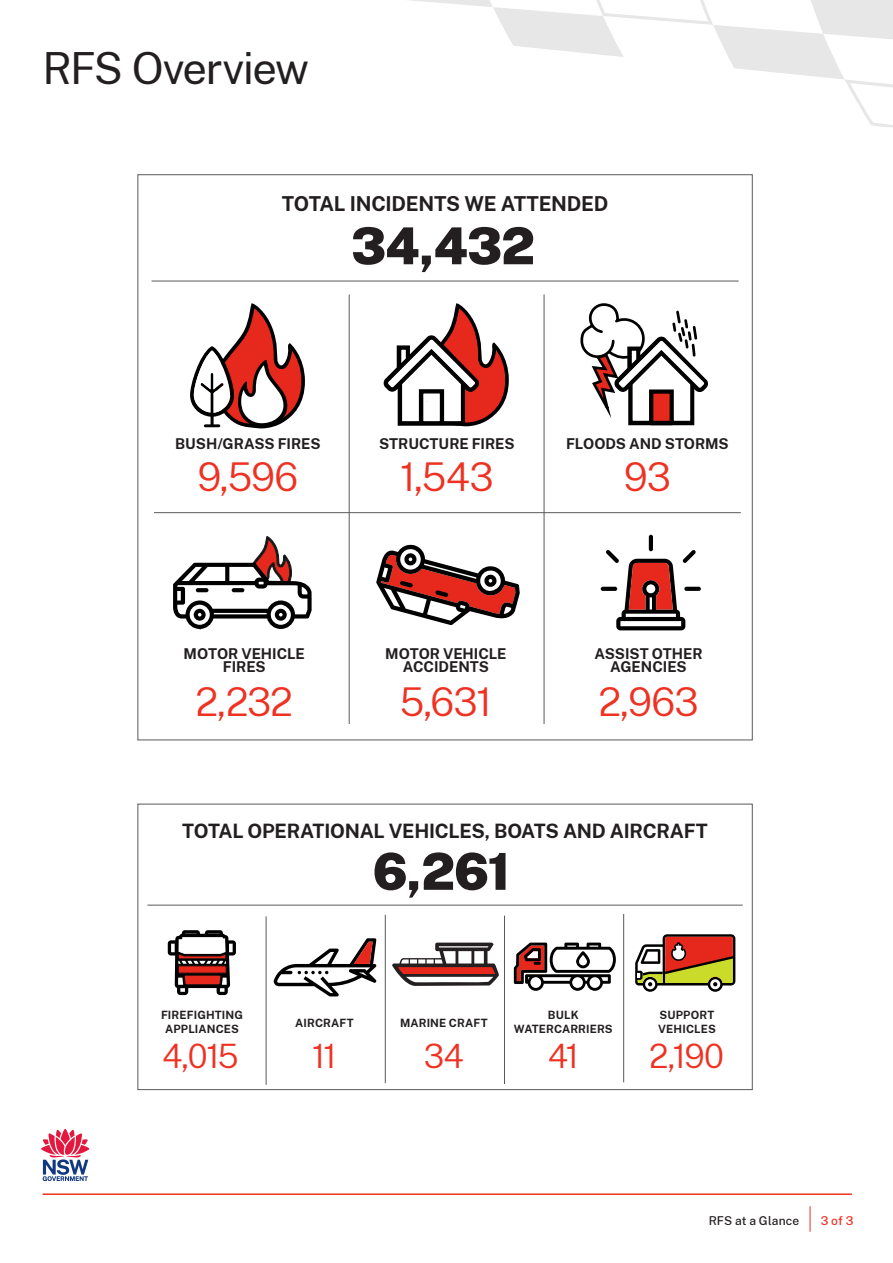
<style>
.page{position:relative;width:893px;height:1263px;background:#fff}
.page>*{position:absolute;margin:0;border:0;box-sizing:border-box;transform-origin:0 0}
.Sustainability{font:900 51px "Public Sans";letter-spacing:-.03em;color:#231f20}
.Page_Head{font:43.5px "Public Sans";letter-spacing:-.035em;color:#231f20}
.Sustainability-2{font:300 39px "Public Sans";letter-spacing:-.025em;color:#ef3122}
.Sustainability-3{font:300 33px "Public Sans";letter-spacing:-.05em;color:#ef3122}
.Icon_Caption{font:700 20.25px "Public Sans";letter-spacing:-.015em;color:#231f20}
.Icon_Caption-2{font:700 19.5px "Public Sans";letter-spacing:-.015em;color:#231f20}
.Icon_Caption-3{font:700 14.7px/13.5px "Public Sans";letter-spacing:-.005em;color:#231f20;text-align:center}
.t1{font:500 12px "Public Sans";letter-spacing:.01em;color:#231f20}
.t2{font:500 12px "Public Sans";color:#ef3122}
.Icon_Caption-4{font:700 11.25px/13.5px "Public Sans";letter-spacing:.01em;color:#231f20;text-align:center}
</style>
<div class="page">
<svg style="left:810px;top:1206px;width:1px;height:26px"></svg>
<div style="left:137px;top:804px;width:616px;height:286px;border:1px solid #575a5b"></div>
<hr style="left:43px;top:1193px;width:809px;height:2px;background:#ef3122">
<svg style="left:41px;top:1129px;width:48px;height:52px"></svg>
<svg style="left:635px;top:934px;width:100px;height:58px"></svg>
<hr style="left:349px;top:294px;width:1px;height:430px;background:#575a5b">
<hr style="left:544px;top:294px;width:1px;height:430px;background:#575a5b">
<hr style="left:154px;top:512px;width:587px;height:1px;background:#575a5b">
<hr style="left:266px;top:916px;width:1px;height:169px;background:#575a5b">
<hr style="left:385px;top:915px;width:1px;height:168px;background:#575a5b">
<hr style="left:504px;top:915px;width:1px;height:169px;background:#575a5b">
<hr style="left:623px;top:914px;width:1px;height:168px;background:#575a5b">
<hr style="left:152px;top:281px;width:587px;height:1px;background:#575a5b">
<hr style="left:147px;top:905px;width:596px;height:1px;background:#575a5b">
<svg style="left:274px;top:938px;width:102px;height:58px"></svg>
<hr style="left:649px;top:535px;width:4px;height:16px;background:#000;border-radius:2px">
<svg style="left:684px;top:587px;width:17px;height:4px"></svg>
<svg style="left:601px;top:587px;width:16px;height:4px"></svg>
<svg style="left:606px;top:550px;width:90px;height:80px"></svg>
<svg style="left:514px;top:942px;width:102px;height:49px"></svg>
<svg style="left:376px;top:544px;width:144px;height:81px"></svg>
<svg style="left:168px;top:930px;width:68px;height:65px"></svg>
<div style="left:178px;top:966px;width:48px;height:7px;background:#e6291c"></div>
<div style="left:178px;top:965px;width:49px;height:8px;border:1px solid #000"></div>
<svg style="left:580px;top:303px;width:128px;height:123px"></svg>
<svg style="left:190px;top:303px;width:115px;height:125px"></svg>
<svg style="left:383px;top:303px;width:126px;height:123px"></svg>
<svg style="left:173px;top:536px;width:139px;height:93px"></svg>
<svg style="left:232px;top:588px;width:12px;height:4px"></svg>
<svg style="left:196px;top:588px;width:12px;height:4px"></svg>
<svg style="left:392px;top:942px;width:107px;height:44px"></svg>
<svg style="left:410px;top:0;width:483px;height:127px"></svg>
<h2 class="Page_Head" style="left:43px;top:38px;width:268px">RFS Overview</h2>
<p class="Icon_Caption" style="left:282px;top:188px;width:328px">TOTAL INCIDENTS WE ATTENDED</p>
<p class="Sustainability" style="left:351px;top:206px;width:186px">34,432</p>
<p class="Icon_Caption-3" style="left:175px;top:436px;width:147px">BUSH/GRASS FIRES</p>
<p class="Sustainability-2" style="left:198px;top:450px;width:102px">9,596</p>
<p class="Icon_Caption-3" style="left:379px;top:436px;width:137px">STRUCTURE FIRES</p>
<p class="Sustainability-2" style="left:400px;top:450px;width:95px">1,543</p>
<p class="Icon_Caption-3" style="left:566px;top:436px;width:164px">FLOODS AND STORMS</p>
<p class="Sustainability-2" style="left:624px;top:450px;width:48px">93</p>
<p class="Icon_Caption-3" style="left:184px;top:646px;width:123px">MOTOR VEHICLE<br>FIRES</p>
<p class="Icon_Caption-3" style="left:594px;top:646px;width:110px">ASSIST OTHER<br>AGENCIES</p>
<p class="Icon_Caption-3" style="left:385px;top:646px;width:123px">MOTOR VEHICLE<br>ACCIDENTS</p>
<p class="Sustainability-2" style="left:196px;top:675px;width:99px">2,232</p>
<p class="Sustainability-2" style="left:400px;top:675px;width:94px">5,631</p>
<p class="Sustainability-2" style="left:598px;top:675px;width:102px">2,963</p>
<p class="Icon_Caption-2" style="left:182px;top:816px;width:527px">TOTAL OPERATIONAL VEHICLES, BOATS AND AIRCRAFT</p>
<p class="Sustainability" style="left:372px;top:832px;width:139px">6,261</p>
<p class="Icon_Caption-4" style="left:161px;top:1008px;width:84px">FIREFIGHTING<br>APPLIANCES</p>
<p class="Icon_Caption-4" style="left:400px;top:1015px;width:89px">MARINE CRAFT</p>
<p class="Icon_Caption-4" style="left:658px;top:1008px;width:59px;text-align:left">SUPPORT<br>VEHICLES</p>
<p class="Icon_Caption-4" style="left:514px;top:1008px;width:100px">BULK<br>WATERCARRIERS</p>
<p class="Icon_Caption-4" style="left:295px;top:1015px;width:60px">AIRCRAFT</p>
<p class="Sustainability-3" style="left:162px;top:1033px;width:78px">4,015</p>
<p class="Sustainability-3" style="left:312px;top:1033px;width:26px">11</p>
<p class="Sustainability-3" style="left:424px;top:1033px;width:42px">34</p>
<p class="Sustainability-3" style="left:548px;top:1033px;width:33px">41</p>
<p class="Sustainability-3" style="left:649px;top:1033px;width:76px">2,190</p>
<p class="t1" style="left:709px;top:1212px;width:92px">RFS at a Glance</p>
<p class="t2" style="left:821px;top:1212px;width:34px">3 of 3</p>
</div>
